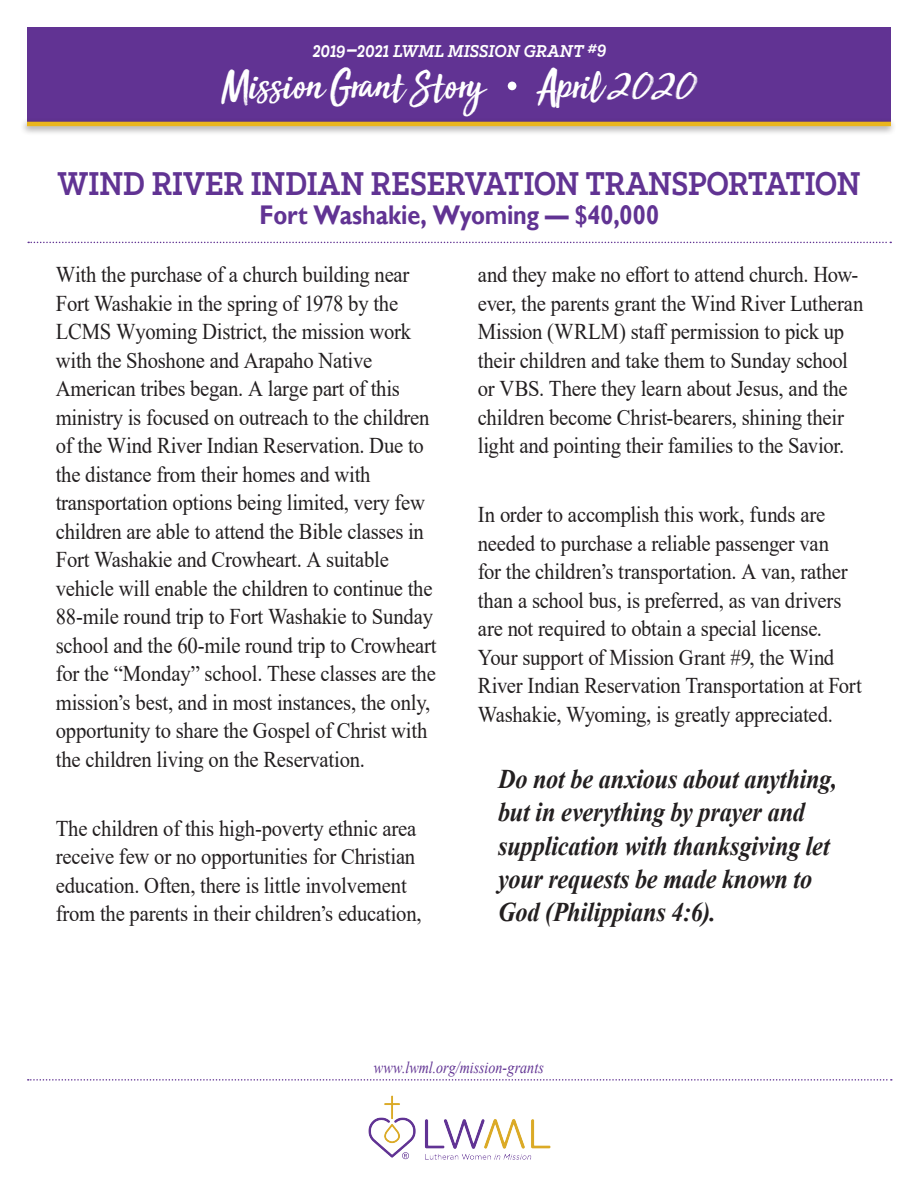
<style>
.page{position:relative;width:918px;height:1188px;background:#fff}
.page>*{position:absolute;margin:0;border:0;box-sizing:border-box;transform-origin:0 0}
.t1{font:45px "Sun Valley";letter-spacing:-.01em;color:#fff}
.t2{font:700 37.5px "Klinic Slab";letter-spacing:-.015em;color:#613393;scale:.86 1}
.t3{font:italic 700 27px/33.3px "Times New Roman";letter-spacing:-.01em;color:#231f20;scale:.9 1}
.t4{font:700 27px "Gill Sans";letter-spacing:-.01em;color:#613393;scale:.87 1}
.t5{font:22.5px/28.5px "Times New Roman";letter-spacing:-.01em;color:#231f20;scale:.92 1}
.t6{font:italic 700 19.5px "Klinic Slab";letter-spacing:-.005em;color:#fff;scale:.9 1}
.t7{font:italic 16.5px "Times New Roman";color:#613393;scale:.85 1}
.s1{font-size:24.6px}
.s2{font-family:"Klinic Slab";font-weight:700;font-style:italic;font-size:63px}
.s3{font-size:33px}
</style>
<div class="page">
<svg style="left:28px;top:1079px;width:864px;height:2px"></svg>
<div style="left:27px;top:27px;width:864px;height:95px;background:#613393"></div>
<svg style="left:28px;top:242px;width:863px;height:1px"></svg>
<div style="left:19px;top:118px;width:877px;height:17px;background:#231f20;opacity:.51"></div>
<hr style="left:27px;top:122px;width:864px;height:4px;background:#eab51d">
<img style="left:368px;top:1095px;width:183px;height:65px">
<svg style="left:402px;top:1152px;width:7px;height:7px"></svg>
<p class="t6" style="left:313px;top:38px;width:328px"><span class="s1">201</span>9<span class="s1">–2021</span> LWML MISSION GRANT <sup>#</sup>9</p>
<h1 class="t1" style="left:222px;top:47px;width:477px">Mission Grant Story <span class="s2">·</span> April <span class="s3">2020</span></h1>
<h2 class="t2" style="left:58px;top:159px;width:935px">WIND RIVER INDIAN RESERVATION TRANSPORTATION</h2>
<p class="t4" style="left:260px;top:198px;width:461px">Fort Washakie, Wyoming — $40,000</p>
<p class="t5" style="left:56px;top:260px;width:415px">With the purchase of a church building near Fort Washakie in the spring of 1978 by the LCMS Wyoming District, the mission work with the Shoshone and Arapaho Native American tribes began. A large part of this ministry is focused on outreach to the children of the Wind River Indian Reservation. Due to the distance from their homes and with transportation options being limited, very few children are able to attend the Bible classes in Fort Washakie and Crowheart. A suitable vehicle will enable the children to continue the 88-mile round trip to Fort Washakie to Sunday school and the 60-mile round trip to Crowheart for the “Monday” school. These classes are the mission’s best, and in most instances, the only, opportunity to share the Gospel of Christ with the children living on the Reservation.</p>
<p class="t5" style="left:56px;top:813px;width:399px">The children of this high-poverty ethnic area receive few or no opportunities for Christian education. Often, there is little involvement from the parents in their children’s education,</p>
<p class="t5" style="left:478px;top:260px;width:421px">and they make no effort to attend church. How&shy;ever, the parents grant the Wind River Lutheran Mission (WRLM) staff permission to pick up their children and take them to Sunday school or VBS. There they learn about Jesus, and the children become Christ-bearers, shining their light and pointing their families to the Savior.</p>
<p class="t5" style="left:478px;top:500px;width:419px">In order to accomplish this work, funds are needed to purchase a reliable passenger van<br>for the children’s transportation. A van, rather than a school bus, is preferred, as van drivers are not required to obtain a special license.<br>Your support of Mission Grant #9, the Wind River Indian Reservation Transportation at Fort Washakie, Wyoming, is greatly appreciated.</p>
<p class="t3" style="left:498px;top:762px;width:378px">Do not be anxious about anything, but in everything by prayer and supplication with thanksgiving let your requests be made known to<br>God (Philippians 4:6).</p>
<p class="t7" style="left:374px;top:1056px;width:201px">www.lwml.org/mission-grants</p>
</div>
